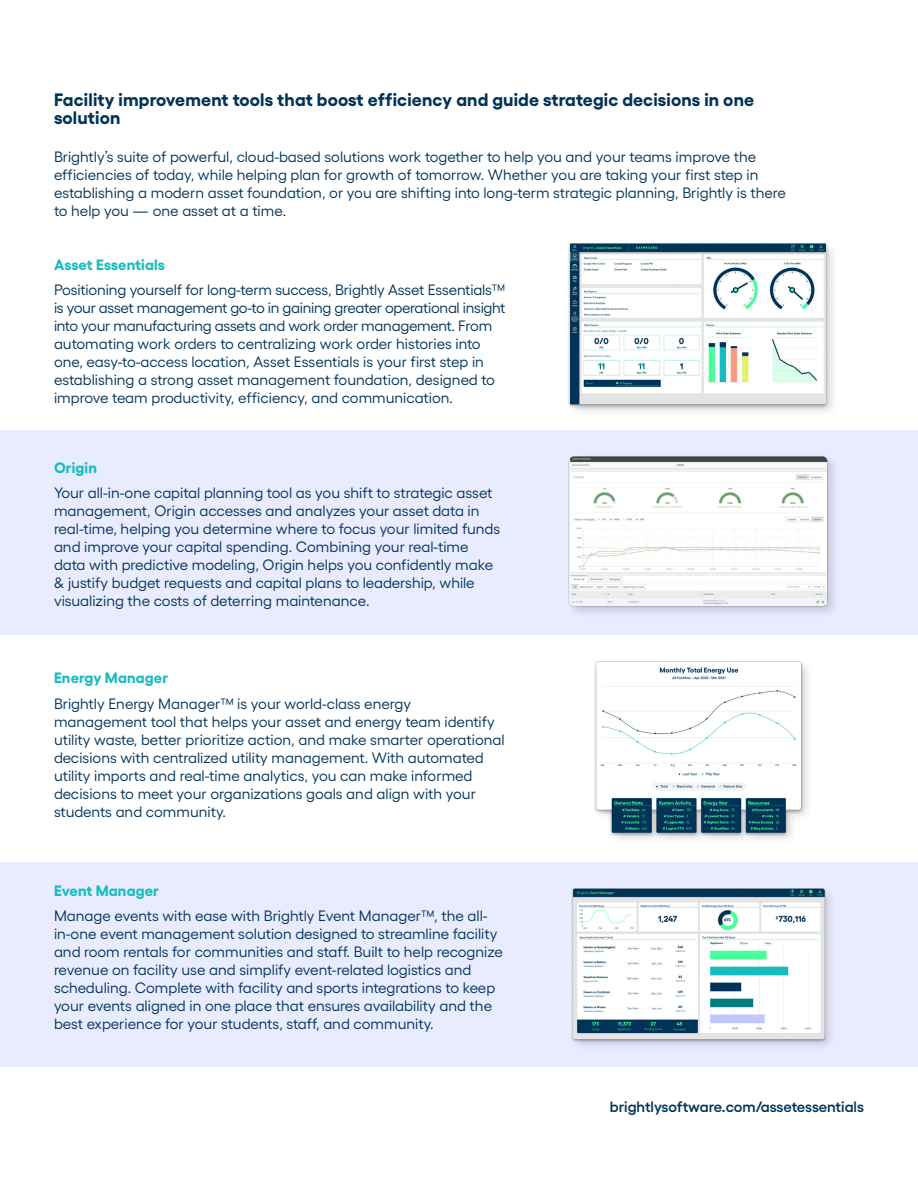
<style>
.page{position:relative;width:918px;height:1188px;background:#fff}
.page>*{position:absolute;margin:0;border:0;box-sizing:border-box;transform-origin:0 0}
.t1{font:700 18px/18px "Yellix";letter-spacing:.01em;color:#003358}
.t2{font:15px/18px "Yellix";color:#003358}
.t3{font:700 15px "Yellix";letter-spacing:.01em;color:#17bcbe}
.t4{font:600 15px "Yellix";color:#003358}
</style>
<div class="page">
<div style="left:0;top:430px;width:918px;height:205px;background:#e9ecff"></div>
<div style="left:0;top:862px;width:918px;height:205px;background:#e9ecff"></div>
<div style="left:567px;top:240px;width:272px;height:179px;background:#000;opacity:.15"></div>
<img style="left:567px;top:242px;width:271px;height:167px">
<div style="left:569px;top:885px;width:268px;height:168px;background:#000;opacity:.15"></div>
<img style="left:572px;top:888px;width:253px;height:153px">
<div style="left:565px;top:452px;width:275px;height:167px;background:#000;opacity:.15"></div>
<img style="left:568px;top:456px;width:261px;height:153px">
<div style="left:592px;top:659px;width:222px;height:188px;background:#000;opacity:.15"></div>
<img style="left:595px;top:662px;width:207px;height:174px">
<p class="t1" style="left:54px;top:89px;width:702px">Facility improvement tools that boost efficiency and guide strategic decisions in one solution</p>
<p class="t2" style="left:54px;top:146px;width:734px">Brightly’s suite of powerful, cloud-based solutions work together to help you and your teams improve the efficiencies of today, while helping plan for growth of tomorrow. Whether you are taking your first step in establishing a modern asset foundation, or you are shifting into long-term strategic planning, Brightly is there to help you — one asset at a time.</p>
<p class="t3" style="left:54px;top:252px;width:112px">Asset Essentials</p>
<p class="t2" style="left:54px;top:280px;width:453px">Positioning yourself for long-term success, Brightly Asset Essentials™ is your asset management go-to in gaining greater operational insight into your manufacturing assets and work order management. From automating work orders to centralizing work order histories into one, easy-to-access location, Asset Essentials is your first step in establishing a strong asset management foundation, designed to improve team productivity, efficiency, and communication.</p>
<p class="t3" style="left:54px;top:456px;width:45px">Origin</p>
<p class="t2" style="left:54px;top:483px;width:448px">Your all-in-one capital planning tool as you shift to strategic asset management, Origin accesses and analyzes your asset data in real-time, helping you determine where to focus your limited funds and improve your capital spending. Combining your real-time data with predictive modeling, Origin helps you confidently make &amp; justify budget requests and capital plans to leadership, while visualizing the costs of deterring maintenance.</p>
<p class="t3" style="left:54px;top:666px;width:116px">Energy Manager</p>
<p class="t2" style="left:54px;top:693px;width:452px">Brightly Energy Manager™ is your world-class energy management tool that helps your asset and energy team identify utility waste, better prioritize action, and make smarter operational decisions with centralized utility management. With automated utility imports and real-time analytics, you can make informed decisions to meet your organizations goals and align with your students and community.</p>
<p class="t3" style="left:54px;top:878px;width:107px">Event Manager</p>
<p class="t2" style="left:54px;top:905px;width:451px">Manage events with ease with Brightly Event Manager™, the all&shy;in-one event management solution designed to streamline facility and room rentals for communities and staff. Built to help recognize revenue on facility use and simplify event-related logistics and scheduling. Complete with facility and sports integrations to keep your events aligned in one place that ensures availability and the best experience for your students, staff, and community.</p>
<p class="t4" style="left:610px;top:1095px;width:256px">brightlysoftware.com/assetessentials</p>
</div>
